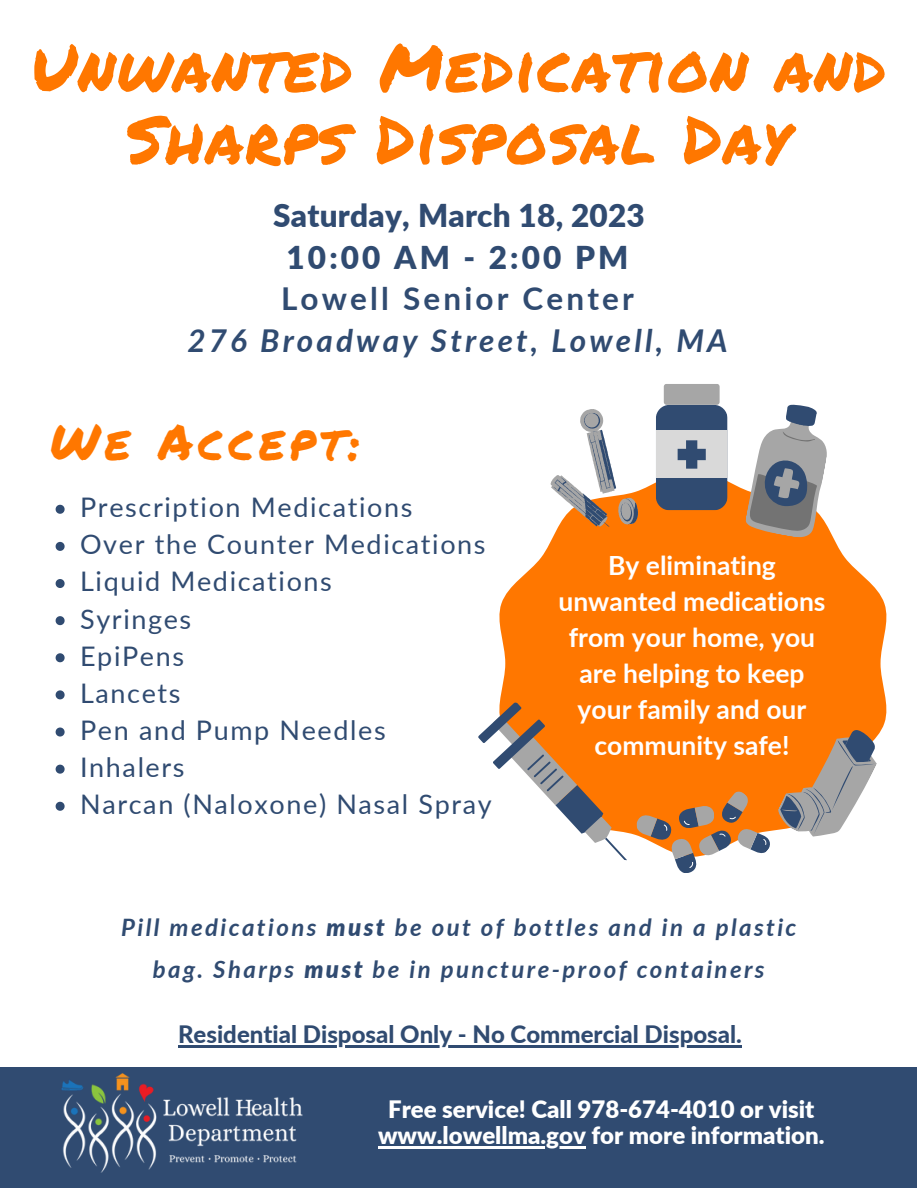
<style>
.page{position:relative;width:918px;height:1188px;background:#fff}
.page>*{position:absolute;margin:0;border:0;box-sizing:border-box;transform-origin:0 0}
.t1{font:66px/72px "Permanent Marker";letter-spacing:.02em;color:#f70;text-align:center}
.t2{font:49.5px "Permanent Marker";letter-spacing:.1em;color:#f70}
.t3{font:900 31.5px/41.7px "Lato";letter-spacing:.01em;color:#304b71;text-align:center}
.t4{font:italic 700 31.5px "Lato";letter-spacing:.1em;color:#304b71}
.t5{font:700 31.5px "Lato";letter-spacing:.1em;color:#304b71}
.t6{font:27px/37.2px "Lato";letter-spacing:.06em;color:#304b71}
.t7{font:700 26.4px/36px "Lato";color:#fff;text-align:center}
.t8{font:italic 700 24px/41.7px "Lato";letter-spacing:.1em;color:#304b71;text-align:center}
.t9{font:900 24px/25.8px "Lato";color:#fff;text-align:center}
.t10{font:800 24px "Lato";color:#304b71}
.s1{font-weight:900}
</style>
<div class="page">
<div style="left:0;top:1067px;width:917px;height:121px;background:#304b71"></div>
<svg style="left:499px;top:481px;width:388px;height:354px;background:#fe8922"></svg>
<svg style="left:478px;top:702px;width:149px;height:159px"></svg>
<svg style="left:635px;top:789px;width:137px;height:84px"></svg>
<div style="left:656px;top:405px;width:72px;height:105px;background:#304b71;border-radius:14px"></div>
<div style="left:656px;top:431px;width:72px;height:47px;background:#d9d9d9"></div>
<div style="left:664px;top:384px;width:56px;height:21px;background:#a6a6a6;border-radius:3px"></div>
<svg style="left:678px;top:440px;width:28px;height:29px"></svg>
<svg style="left:745px;top:405px;width:82px;height:132px"></svg>
<svg style="left:778px;top:729px;width:99px;height:108px"></svg>
<svg style="left:550px;top:409px;width:88px;height:118px"></svg>
<img style="left:61px;top:1073px;width:242px;height:100px">
<svg style="left:56px;top:505px;width:9px;height:9px"></svg>
<svg style="left:56px;top:542px;width:9px;height:9px"></svg>
<svg style="left:56px;top:579px;width:9px;height:9px"></svg>
<svg style="left:56px;top:616px;width:9px;height:9px"></svg>
<svg style="left:56px;top:653px;width:9px;height:9px"></svg>
<svg style="left:56px;top:690px;width:9px;height:9px"></svg>
<svg style="left:56px;top:728px;width:9px;height:9px"></svg>
<svg style="left:56px;top:765px;width:9px;height:9px"></svg>
<svg style="left:56px;top:802px;width:9px;height:9px"></svg>
<hr style="left:378px;top:1147px;width:208px;height:2px;background:#fff">
<hr style="left:178px;top:1045px;width:564px;height:2px;background:#304b71">
<h1 class="t1" style="left:31px;top:30px;width:856px">Unwanted Medication and<br>Sharps Disposal Day</h1>
<p class="t3" style="left:273px;top:194px;width:373px">Saturday, March 18, 2023<br>10:00 AM - 2:00 PM</p>
<p class="t5" style="left:281px;top:279px;width:354px">Lowell Senior Center</p>
<p class="t4" style="left:187px;top:321px;width:542px">276 Broadway Street, Lowell, MA</p>
<h2 class="t2" style="left:50px;top:405px;width:312px">We Accept:</h2>
<p class="t6" style="left:80px;top:488px;width:413px">Prescription Medications<br>Over the Counter Medications<br>Liquid Medications<br>Syringes<br>EpiPens<br>Lancets<br>Pen and Pump Needles<br>Inhalers<br>Narcan (Naloxone) Nasal Spray</p>
<p class="t7" style="left:558px;top:547px;width:269px">By eliminating unwanted medications from your home, you are helping to keep your family and our community safe!</p>
<p class="t8" style="left:121px;top:906px;width:677px">Pill medications <span class="s1">must</span> be out of bottles and in a plastic bag. Sharps <span class="s1">must</span> be in puncture-proof containers</p>
<p class="t10" style="left:178px;top:1019px;width:565px">Residential Disposal Only - No Commercial Disposal.</p>
<p class="t9" style="left:378px;top:1096px;width:448px">Free service! Call 978-674-4010 or visit www.lowellma.gov for more information.</p>
</div>
